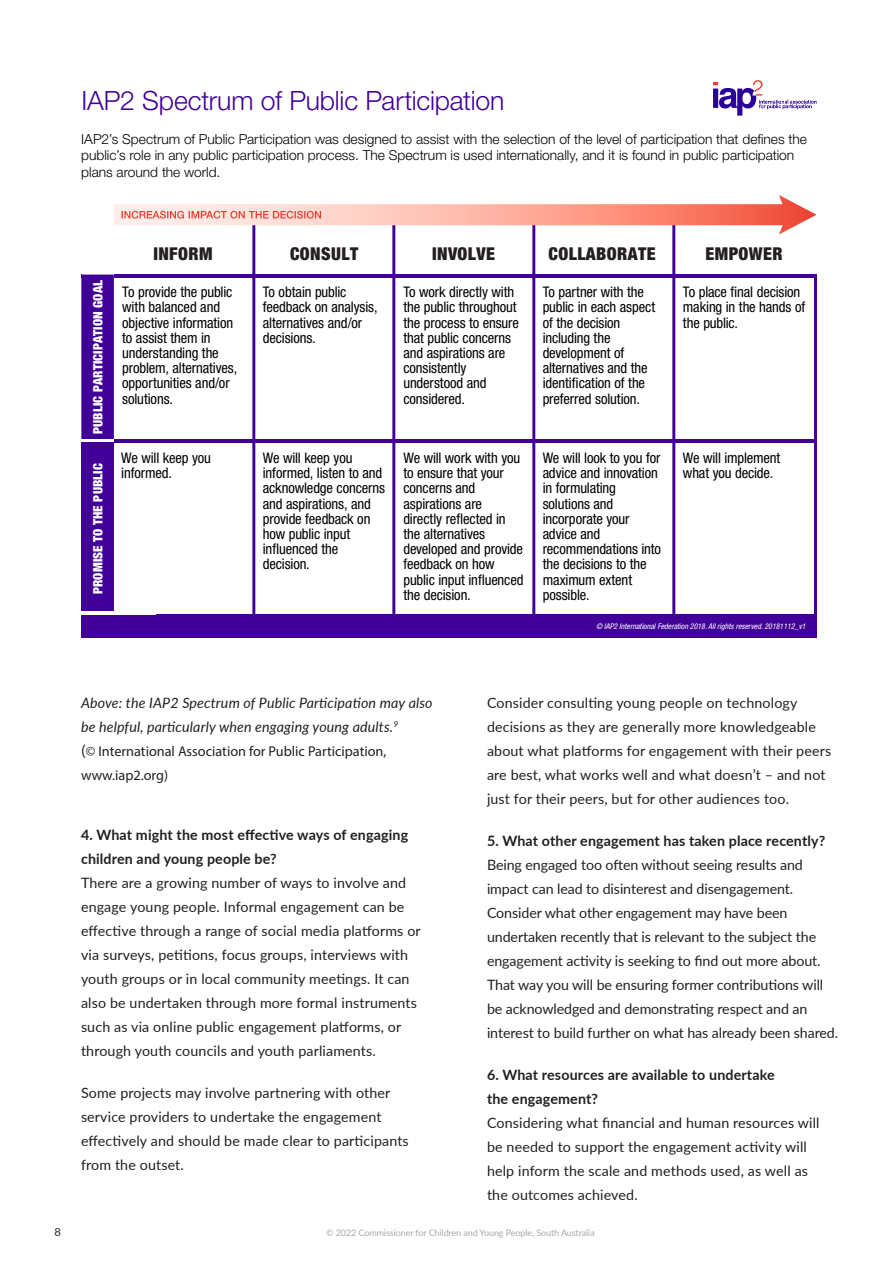
<style>
.page{position:relative;width:893px;height:1263px;background:#fff}
.page>*{position:absolute;margin:0;border:0;box-sizing:border-box;transform-origin:0 0}
.t1{font:300 26.55px "Helvetica Neue LT Std";letter-spacing:-.005em;color:#410098}
.t2{font:900 condensed 17.7px "Helvetica Neue LT Std";letter-spacing:.025em;color:#231f20}
.t3{font:condensed 14.55px/15.1px "Helvetica Neue LT Std";letter-spacing:-.01em;color:#000}
.Paragraph{font:14.25px/24px "Lato";letter-spacing:.01em;color:#231f20}
.t4{font:italic 14.25px/24px "Lato";letter-spacing:.01em;color:#231f20}
.t5{font:300 13.8px/16.8px "Helvetica Neue LT Std";letter-spacing:-.005em;color:#000}
.t6{font:900 condensed 12.9px "Helvetica Neue LT Std";letter-spacing:.01em;color:#fff}
.t7{font:11.25px "Lato";color:#231f20}
.t8{font:9px "Lato";letter-spacing:-.01em;color:#a8a9ad}
.t9{font:italic condensed 7.8px "Helvetica Neue LT Std";color:#fff}
.s1{font-family:"Myriad Pro";font-style:normal;font-size:16.5px}
.s2{font-family:"Myriad Pro";font-style:normal}
.s3{font-weight:700}
</style>
<div class="page">
<div style="left:81px;top:615px;width:736px;height:23px;background:#410098"></div>
<hr style="left:114px;top:275px;width:703px;height:3px;background:#410098">
<div style="left:81px;top:275px;width:33px;height:164px;background:#410098"></div>
<div style="left:81px;top:442px;width:33px;height:169px;background:#410098"></div>
<hr style="left:114px;top:439px;width:703px;height:3px;background:#410098">
<hr style="left:252px;top:219px;width:3px;height:400px;background:#410098">
<hr style="left:392px;top:219px;width:3px;height:400px;background:#410098">
<hr style="left:532px;top:219px;width:3px;height:400px;background:#410098">
<hr style="left:672px;top:219px;width:3px;height:400px;background:#410098">
<hr style="left:814px;top:275px;width:3px;height:344px;background:#410098">
<svg style="left:114px;top:195px;width:703px;height:39px"></svg>
<svg style="left:713px;top:80px;width:104px;height:36px"></svg>
<p class="t1" style="left:81px;top:84px;width:424px">IAP2 Spectrum of Public Participation</p>
<p class="t5" style="left:81px;top:130px;width:727px">IAP2’s Spectrum of Public Participation was designed to assist with the selection of the level of participation that defines the public’s role in any public participation process. The Spectrum is used internationally, and it is found in public participation plans around the world.</p>
<p class="t6" style="left:90px;top:434px;width:155px;rotate:-90deg">PUBLIC PARTICIPATION GOAL</p>
<p class="t6" style="left:90px;top:594px;width:132px;rotate:-90deg">PROMISE TO THE PUBLIC</p>
<p class="t2" style="left:153px;top:243px;width:61px">INFORM</p>
<p class="t3" style="left:122px;top:284px;width:116px">To provide the public with balanced and objective information to assist them in understanding the problem, alternatives, opportunities and/or solutions.</p>
<p class="t3" style="left:121px;top:450px;width:91px">We will keep you informed.</p>
<p class="t2" style="left:290px;top:243px;width:70px">CONSULT</p>
<p class="t3" style="left:263px;top:284px;width:116px">To obtain public feedback on analysis, alternatives and/or decisions.</p>
<p class="t2" style="left:432px;top:243px;width:65px">INVOLVE</p>
<p class="t3" style="left:403px;top:284px;width:117px">To work directly with the public throughout the process to ensure that public concerns and aspirations are consistently understood and considered.</p>
<p class="t3" style="left:263px;top:450px;width:124px">We will keep you informed, listen to and acknowledge concerns and aspirations, and provide feedback on how public input influenced the decision.</p>
<p class="t3" style="left:403px;top:450px;width:122px">We will work with you to ensure that your concerns and aspirations are directly reflected in the alternatives developed and provide feedback on how public input influenced the decision.</p>
<p class="t2" style="left:548px;top:243px;width:109px">COLLABORATE</p>
<p class="t3" style="left:543px;top:284px;width:114px">To partner with the public in each aspect of the decision including the development of alternatives and the identification of the preferred solution.</p>
<p class="t3" style="left:543px;top:450px;width:120px">We will look to you for advice and innovation in formulating solutions and incorporate your advice and recommendations into the decisions to the maximum extent possible.</p>
<p class="t2" style="left:705px;top:243px;width:79px">EMPOWER</p>
<p class="t3" style="left:683px;top:284px;width:124px">To place final decision making in the hands of the public.</p>
<p class="t3" style="left:683px;top:450px;width:99px">We will implement what you decide.</p>
<p class="t9" style="left:596px;top:622px;width:211px">© IAP2 International Federation 2018. All rights reserved. 20181112_v1</p>
<p class="t4" style="left:81px;top:690px;width:353px">Above: the IAP2 Spectrum of Public Participation may also be helpful, particularly when engaging young adults.<sup>9<br></sup><span class="s1">(</span><span class="s2">© International Association for Public Participation, www.iap2.org)</span></p>
<p class="Paragraph" style="left:81px;top:822px;width:341px"><span class="s3">4. What might the most effective ways of engaging children and young people be?<br></span>There are a growing number of ways to involve and engage young people. Informal engagement can be effective through a range of social media platforms or via surveys, petitions, focus groups, interviews with youth groups or in local community meetings. It can also be undertaken through more formal instruments such as via online public engagement platforms, or through youth councils and youth parliaments.</p>
<p class="Paragraph" style="left:81px;top:1080px;width:329px">Some projects may involve partnering with other service providers to undertake the engagement effectively and should be made clear to participants from the outset.</p>
<p class="Paragraph" style="left:487px;top:690px;width:346px">Consider consulting young people on technology decisions as they are generally more knowledgeable about what platforms for engagement with their peers are best, what works well and what doesn’t – and not just for their peers, but for other audiences too.</p>
<p class="Paragraph" style="left:487px;top:828px;width:353px"><span class="s3">5. What other engagement has taken place recently?<br></span>Being engaged too often without seeing results and impact can lead to disinterest and disengagement.<br>Consider what other engagement may have been undertaken recently that is relevant to the subject the engagement activity is seeking to find out more about.<br>That way you will be ensuring former contributions will be acknowledged and demonstrating respect and an interest to build further on what has already been shared.</p>
<p class="Paragraph" style="left:487px;top:1062px;width:334px"><span class="s3">6. What resources are available to undertake<br>the engagement?<br></span>Considering what financial and human resources will be needed to support the engagement activity will help inform the scale and methods used, as well as the outcomes achieved.</p>
<p class="t7" style="left:55px;top:1224px;width:8px">8</p>
<p class="t8" style="left:326px;top:1226px;width:270px">© 2022 Commissioner for Children and Young People, South Australia</p>
</div>
